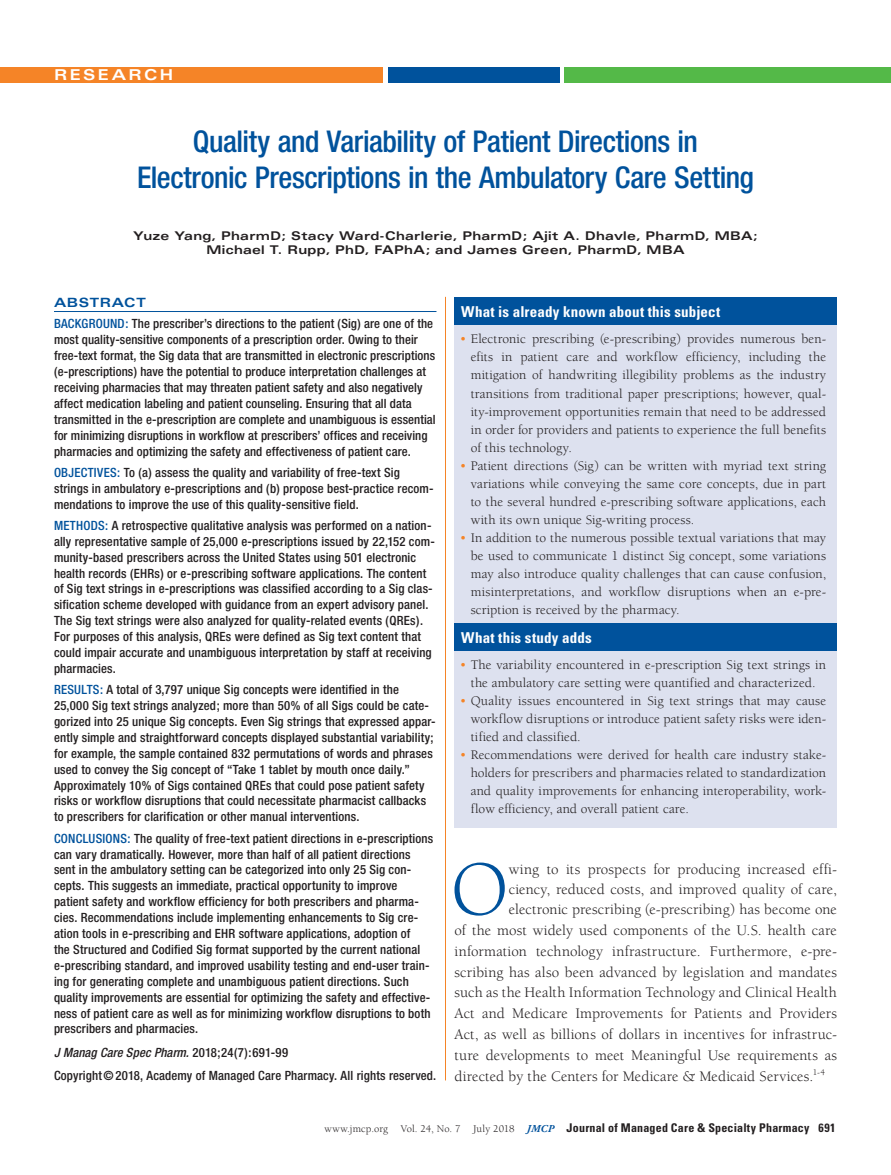
<style>
.page{position:relative;width:891px;height:1175px;background:#fff}
.page>*{position:absolute;margin:0;border:0;box-sizing:border-box;transform-origin:0 0}
.t1{font:78.75px "Berkeley Pro";color:#00529c}
.t2{font:500 condensed 30px/36px "Helvetica Neue";letter-spacing:-.015em;color:#00529c;text-align:center}
.t3{font:15px "Berkeley Pro";letter-spacing:.005em;color:#231f20}
.t4{font:700 condensed 15px "Univers";letter-spacing:.01em;color:#fff}
.t5{font:700 expanded 15px "Univers";letter-spacing:.16em;color:#fff}
.t6{font:13.5px/18px "Berkeley Pro";letter-spacing:.005em;color:#231f20;text-align:justify}
.t7{font:500 condensed 12.75px/15.9px "Helvetica Neue";letter-spacing:.01em;color:#231f20}
.t8{font:700 expanded 12.75px "Univers";letter-spacing:.045em;color:#00529c}
.t9{font:700 expanded 12px/13.5px "Univers";letter-spacing:.02em;color:#231f20;text-align:center}
.t10{font:700 condensed 12px "Univers";letter-spacing:.015em;color:#231f20}
.s1{color:#00529c}
.s2{font-style:italic}
.s3{color:#f58427}
.s4{font-family:"Berkeley Pro";font-weight:400;font-stretch:normal;font-size:10.5px}
.s5{font-family:"Adobe Garamond Pro";font-style:italic;font-stretch:normal;font-size:10.5px;color:#00529c}
</style>
<div class="page">
<hr style="left:54px;top:311px;width:382px;height:1px;background:#00529c">
<hr style="left:445px;top:297px;width:1px;height:783px;background:#f58427">
<div style="left:0;top:67px;width:383px;height:15px;background:#f58427"></div>
<div style="left:388px;top:67px;width:172px;height:15px;background:#00529c"></div>
<div style="left:565px;top:67px;width:326px;height:16px;background:#54b948"></div>
<div style="left:455px;top:315px;width:382px;height:404px;background:#dde1ef"></div>
<div style="left:455px;top:297px;width:382px;height:27px;background:#00529c"></div>
<div style="left:455px;top:633px;width:382px;height:194px;background:#dde1ef"></div>
<div style="left:455px;top:623px;width:382px;height:28px;background:#00529c"></div>
<p class="t5" style="left:54px;top:66px;width:121px">RESEARCH</p>
<h2 class="t2" style="left:137px;top:123px;width:618px">Quality and Variability of Patient Directions in<br>Electronic Prescriptions in the Ambulatory Care Setting</h2>
<p class="t9" style="left:133px;top:229px;width:626px">Yuze Yang, PharmD; Stacy Ward-Charlerie, PharmD; Ajit A. Dhavle, PharmD, MBA;<br>Michael T. Rupp, PhD, FAPhA; and James Green, PharmD, MBA</p>
<p class="t8" style="left:54px;top:295px;width:93px">ABSTRACT</p>
<p class="t7" style="left:54px;top:316px;width:383px"><span class="s1">BACKGROUND:</span> The prescriber’s directions to the patient (Sig) are one of the most quality-sensitive components of a prescription order. Owing to their free-text format, the Sig data that are transmitted in electronic prescriptions (e-prescriptions) have the potential to produce interpretation challenges at receiving pharmacies that may threaten patient safety and also negatively affect medication labeling and patient counseling. Ensuring that all data transmitted in the e-prescription are complete and unambiguous is essential for minimizing disruptions in workflow at prescribers’ offices and receiving pharmacies and optimizing the safety and effectiveness of patient care.</p>
<p class="t7" style="left:54px;top:464px;width:381px"><span class="s1">OBJECTIVES:</span> To (a) assess the quality and variability of free-text Sig strings in ambulatory e-prescriptions and (b) propose best-practice recom&shy;mendations to improve the use of this quality-sensitive field.</p>
<p class="t7" style="left:54px;top:517px;width:382px"><span class="s1">METHODS:</span> A retrospective qualitative analysis was performed on a nation&shy;ally representative sample of 25,000 e-prescriptions issued by 22,152 com&shy;munity-based prescribers across the United States using 501 electronic health records (EHRs) or e-prescribing software applications. The content of Sig text strings in e-prescriptions was classified according to a Sig clas&shy;sification scheme developed with guidance from an expert advisory panel.<br>The Sig text strings were also analyzed for quality-related events (QREs).<br>For purposes of this analysis, QREs were defined as Sig text content that could impair accurate and unambiguous interpretation by staff at receiving pharmacies.</p>
<p class="t7" style="left:54px;top:681px;width:383px"><span class="s1">RESULTS:</span> A total of 3,797 unique Sig concepts were identified in the 25,000 Sig text strings analyzed; more than 50% of all Sigs could be cate&shy;gorized into 25 unique Sig concepts. Even Sig strings that expressed appar&shy;ently simple and straightforward concepts displayed substantial variability; for example, the sample contained 832 permutations of words and phrases used to convey the Sig concept of “Take 1 tablet by mouth once daily.” Approximately 10% of Sigs contained QREs that could pose patient safety risks or workflow disruptions that could necessitate pharmacist callbacks to prescribers for clarification or other manual interventions.</p>
<p class="t7" style="left:54px;top:830px;width:381px"><span class="s1">CONCLUSIONS:</span> The quality of free-text patient directions in e-prescriptions can vary dramatically. However, more than half of all patient directions sent in the ambulatory setting can be categorized into only 25 Sig con&shy;cepts. This suggests an immediate, practical opportunity to improve patient safety and workflow efficiency for both prescribers and pharma&shy;cies. Recommendations include implementing enhancements to Sig cre&shy;ation tools in e-prescribing and EHR software applications, adoption of<br>the Structured and Codified Sig format supported by the current national e-prescribing standard, and improved usability testing and end-user train&shy;ing for generating complete and unambiguous patient directions. Such quality improvements are essential for optimizing the safety and effective&shy;ness of patient care as well as for minimizing workflow disruptions to both prescribers and pharmacies.</p>
<p class="t7" style="left:54px;top:1040px;width:384px;line-height:23.5px"><span class="s2">J Manag Care Spec Pharm.</span> 2018;24(7):691-99<br>Copyright©2018, Academy of Managed Care Pharmacy. All rights reserved.</p>
<p class="t4" style="left:461px;top:302px;width:261px">What is already known about this subject</p>
<p class="t6" style="left:471px;top:330px;width:357px;text-indent:-11px"><span class="s3">•</span> Electronic prescribing (e-prescribing) provides numerous ben&shy;efits in patient care and workflow efficiency, including the mitigation of handwriting illegibility problems as the industry transitions from traditional paper prescriptions; however, qual&shy;ity-improvement opportunities remain that need to be addressed in order for providers and patients to experience the full benefits of this technology.</p>
<p class="t6" style="left:471px;top:456px;width:357px;text-indent:-11px"><span class="s3">•</span> Patient directions (Sig) can be written with myriad text string variations while conveying the same core concepts, due in part to the several hundred e-prescribing software applications, each with its own unique Sig-writing process.</p>
<p class="t6" style="left:471px;top:528px;width:357px;text-indent:-11px"><span class="s3">•</span> In addition to the numerous possible textual variations that may be used to communicate 1 distinct Sig concept, some variations may also introduce quality challenges that can cause confusion, misinterpretations, and workflow disruptions when an e-pre&shy;scription is received by the pharmacy.</p>
<p class="t4" style="left:461px;top:628px;width:132px">What this study adds</p>
<p class="t6" style="left:460px;top:656px;width:368px;text-align:center"><span class="s3">•</span> The variability encountered in e-prescription Sig text strings in the ambulatory care setting were quantified and characterized.</p>
<p class="t6" style="left:471px;top:692px;width:357px;text-indent:-11px"><span class="s3">•</span> Quality issues encountered in Sig text strings that may cause workflow disruptions or introduce patient safety risks were iden&shy;tified and classified.</p>
<p class="t6" style="left:471px;top:746px;width:357px;text-indent:-11px"><span class="s3">•</span> Recommendations were derived for health care industry stake&shy;holders for prescribers and pharmacies related to standardization and quality improvements for enhancing interoperability, work&shy;flow efficiency, and overall patient care.</p>
<h1 class="t1" style="left:450px;top:845px;width:60px">O</h1>
<p class="t3" style="left:509px;top:860px;width:330px">wing to its prospects for producing increased effi-</p>
<p class="t3" style="left:509px;top:880px;width:330px">ciency, reduced costs, and improved quality of care,</p>
<p class="t3" style="left:509px;top:901px;width:330px">electronic prescribing (e-prescribing) has become one</p>
<p class="t3" style="left:455px;top:922px;width:384px">of the most widely used components of the U.S. health care</p>
<p class="t3" style="left:455px;top:942px;width:384px">information technology infrastructure. Furthermore, e-pre-</p>
<p class="t3" style="left:455px;top:963px;width:384px">scribing has also been advanced by legislation and mandates</p>
<p class="t3" style="left:455px;top:984px;width:384px">such as the Health Information Technology and Clinical Health</p>
<p class="t3" style="left:455px;top:1005px;width:384px">Act and Medicare Improvements for Patients and Providers</p>
<p class="t3" style="left:455px;top:1025px;width:384px">Act, as well as billions of dollars in incentives for infrastruc-</p>
<p class="t3" style="left:455px;top:1046px;width:384px">ture developments to meet Meaningful Use requirements as</p>
<p class="t3" style="left:455px;top:1067px;width:372px">directed by the Centers for Medicare &amp; Medicaid Services.<sup>1-4</sup></p>
<p class="t10" style="left:324px;top:1120px;width:513px"><span class="s4">www.jmcp.org Vol. 24, No. 7 July 2018</span> <span class="s5">JMCP</span> Journal of Managed Care &amp; Specialty Pharmacy 691</p>
</div>
